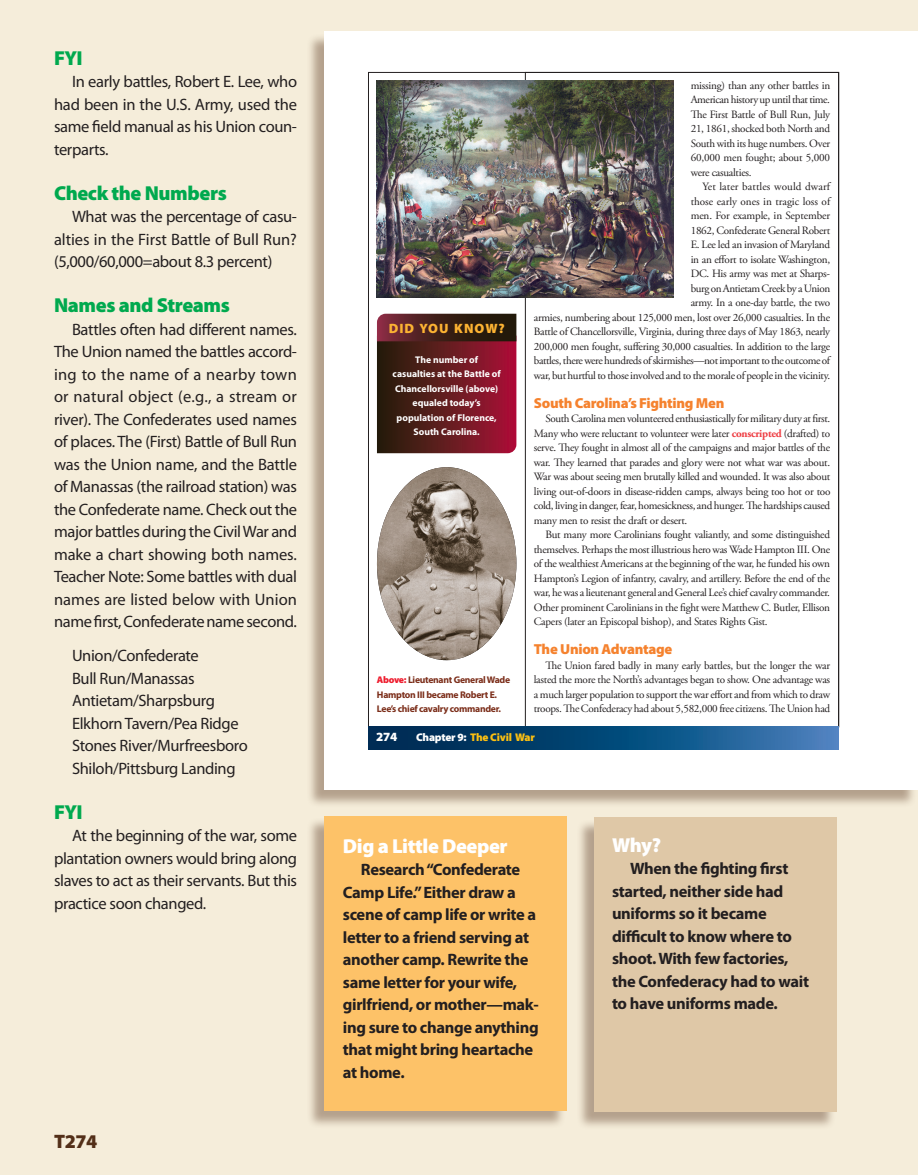
<style>
.page{position:relative;width:918px;height:1175px;background:#fff}
.page>*{position:absolute;margin:0;border:0;box-sizing:border-box;transform-origin:0 0}
.B{font:900 20.25px "Myriad Pro";letter-spacing:-.02em;color:#00a94e}
.D{font:900 20.25px "Myriad Pro";letter-spacing:-.02em;color:#fff}
.t1{font:900 19.5px "Myriad Pro";color:#532f18}
.Body_Text{font:16.5px/22.5px "Myriad Pro";letter-spacing:-.02em;color:#231f20;text-align:justify}
.Body_San_Serif{font:700 16.5px/22.5px "Myriad Pro";letter-spacing:-.02em;color:#231f20}
.t2{font:900 14.55px "Myriad Pro";letter-spacing:-.02em;color:#f5822e}
.t3{font:900 13.5px "Myriad Pro";letter-spacing:.075em;color:#fcb333}
.t4{font:900 12.6px "Myriad Pro";color:#fff}
.t5{font:11.1px/14.5px "Adobe Garamond Pro";letter-spacing:-.025em;color:#231f20;text-align:justify}
.t6{font:11.1px "Adobe Garamond Pro";color:#231f20}
.t7{font:11.1px "Adobe Garamond Pro";letter-spacing:.01em;color:#231f20}
.t8{font:900 11.1px "Myriad Pro";letter-spacing:-.02em;color:#fdc011}
.t9{font:700 9.75px/14.5px "Myriad Pro";color:#fff;text-align:center}
.t10{font:700 9.75px/14.5px "Myriad Pro";letter-spacing:-.03em;color:#7b2d19}
.s1{font-weight:700;color:#ee3d43}
.s2{font-weight:900;color:#ee1b2d}
.s3{color:#fff}
</style>
<div class="page">
<div style="left:0;top:0;width:918px;height:1174px;background:#f5edda"></div>
<div style="left:306px;top:33px;width:611px;height:775px;background:#532f18;opacity:.4"></div>
<div style="left:324px;top:32px;width:594px;height:758px;background:#fff"></div>
<svg style="left:377px;top:314px;width:139px;height:139px;background:#5e1a1f"></svg>
<img style="left:377px;top:81px;width:296px;height:216px">
<img style="left:377px;top:467px;width:139px;height:193px">
<svg style="left:368px;top:726px;width:471px;height:23px;background:#114d7e"></svg>
<div style="left:306px;top:817px;width:260px;height:311px;background:#532f18;opacity:.4"></div>
<div style="left:324px;top:816px;width:243px;height:295px;background:#fdc268"></div>
<div style="left:576px;top:819px;width:260px;height:310px;background:#532f18;opacity:.4"></div>
<div style="left:594px;top:818px;width:243px;height:294px;background:#dfc8a7"></div>
<p class="B" style="left:54px;top:44px;width:30px">FYI</p>
<p class="Body_Text" style="left:54px;top:70px;width:245px;text-indent:18px">In early battles, Robert E. Lee, who had been in the U.S. Army, used the same field manual as his Union coun&shy;terparts.</p>
<p class="B" style="left:54px;top:179px;width:174px">Check the Numbers</p>
<p class="Body_Text" style="left:54px;top:205px;width:245px;text-indent:18px">What was the percentage of casu&shy;alties in the First Battle of Bull Run? (5,000/60,000=about 8.3 percent)</p>
<p class="B" style="left:54px;top:292px;width:178px">Names and Streams</p>
<p class="Body_Text" style="left:54px;top:318px;width:245px;text-indent:18px">Battles often had different names.<br>The Union named the battles accord&shy;ing to the name of a nearby town or natural object (e.g., a stream or river). The Confederates used names of places. The (First) Battle of Bull Run was the Union name, and the Battle of Manassas (the railroad station) was the Confederate name. Check out the major battles during the Civil War and make a chart showing both names.<br>Teacher Note: Some battles with dual names are listed below with Union name first, Confederate name second.</p>
<p class="Body_Text" style="left:72px;top:644px;width:128px">Union/Confederate</p>
<p class="Body_Text" style="left:72px;top:666px;width:124px">Bull Run/Manassas</p>
<p class="Body_Text" style="left:72px;top:689px;width:144px">Antietam/Sharpsburg</p>
<p class="Body_Text" style="left:72px;top:711px;width:168px">Elkhorn Tavern/Pea Ridge</p>
<p class="Body_Text" style="left:72px;top:734px;width:177px">Stones River/Murfreesboro</p>
<p class="Body_Text" style="left:72px;top:756px;width:165px">Shiloh/Pittsburg Landing</p>
<p class="B" style="left:54px;top:798px;width:30px">FYI</p>
<p class="Body_Text" style="left:54px;top:824px;width:245px;text-indent:18px">At the beginning of the war, some plantation owners would bring along slaves to act as their servants. But this practice soon changed.</p>
<p class="D" style="left:343px;top:832px;width:166px">Dig a Little Deeper</p>
<p class="t5" style="left:691px;top:79px;width:141px">missing) than any other battles in</p>
<p class="t5" style="left:691px;top:93px;width:141px">American history up until that time.</p>
<p class="t5" style="left:691px;top:108px;width:141px">The First Battle of Bull Run, July</p>
<p class="t5" style="left:691px;top:122px;width:141px">21, 1861, shocked both North and</p>
<p class="t5" style="left:691px;top:137px;width:141px">South with its huge numbers. Over</p>
<p class="t5" style="left:691px;top:151px;width:141px">60,000 men fought; about 5,000</p>
<p class="t5" style="left:691px;top:165px;width:62px">were casualties.</p>
<p class="t7" style="left:702px;top:180px;width:129px">Yet later battles would dwarf</p>
<p class="t6" style="left:691px;top:195px;width:141px">those early ones in tragic loss of</p>
<p class="t5" style="left:691px;top:209px;width:141px">men. For example, in September</p>
<p class="t5" style="left:691px;top:223px;width:141px">1862, Confederate General Robert</p>
<p class="t5" style="left:691px;top:238px;width:141px">E. Lee led an invasion of Maryland</p>
<p class="t5" style="left:691px;top:252px;width:141px">in an effort to isolate Washington,</p>
<p class="t5" style="left:691px;top:267px;width:141px">DC. His army was met at Sharps-</p>
<p class="t5" style="left:691px;top:281px;width:141px">burg on Antietam Creek by a Union</p>
<p class="t5" style="left:691px;top:296px;width:141px">army. In a one-day battle, the two</p>
<p class="t5" style="left:534px;top:310px;width:298px">armies, numbering about 125,000 men, lost over 26,000 casualties. In the</p>
<p class="t5" style="left:534px;top:325px;width:298px">Battle of Chancellorsville, Virginia, during three days of May 1863, nearly</p>
<p class="t5" style="left:534px;top:339px;width:298px">200,000 men fought, suffering 30,000 casualties. In addition to the large</p>
<p class="t5" style="left:534px;top:354px;width:298px">battles, there were hundreds of skirmishes—not important to the outcome of</p>
<p class="t5" style="left:534px;top:368px;width:298px">war, but hurtful to those involved and to the morale of people in the vicinity.</p>
<p class="t2" style="left:534px;top:393px;width:192px">South Carolina’s Fighting Men</p>
<p class="t5" style="left:545px;top:412px;width:286px">South Carolina men volunteered enthusiastically for military duty at first.</p>
<p class="t5" style="left:534px;top:426px;width:298px">Many who were reluctant to volunteer were later <span class="s1">conscripted</span> (drafted) to</p>
<p class="t5" style="left:534px;top:441px;width:298px">serve. They fought in almost all of the campaigns and major battles of the</p>
<p class="t5" style="left:534px;top:455px;width:298px">war. They learned that parades and glory were not what war was about.</p>
<p class="t5" style="left:534px;top:470px;width:298px">War was about seeing men brutally killed and wounded. It was also about</p>
<p class="t5" style="left:534px;top:484px;width:298px">living out-of-doors in disease-ridden camps, always being too hot or too</p>
<p class="t5" style="left:534px;top:499px;width:298px">cold, living in danger, fear, homesickness, and hunger. The hardships caused</p>
<p class="t5" style="left:534px;top:513px;width:155px">many men to resist the draft or desert.</p>
<p class="t5" style="left:545px;top:528px;width:286px">But many more Carolinians fought valiantly, and some distinguished</p>
<p class="t5" style="left:534px;top:542px;width:298px">themselves. Perhaps the most illustrious hero was Wade Hampton III. One</p>
<p class="t5" style="left:534px;top:557px;width:298px">of the wealthiest Americans at the beginning of the war, he funded his own</p>
<p class="t5" style="left:534px;top:571px;width:298px">Hampton’s Legion of infantry, cavalry, and artillery. Before the end of the</p>
<p class="t5" style="left:534px;top:586px;width:298px">war, he was a lieutenant general and General Lee’s chief cavalry commander.</p>
<p class="t5" style="left:534px;top:600px;width:298px">Other prominent Carolinians in the fight were Matthew C. Butler, Ellison</p>
<p class="t5" style="left:534px;top:615px;width:235px">Capers (later an Episcopal bishop), and States Rights Gist.</p>
<p class="t2" style="left:534px;top:639px;width:140px">The Union Advantage</p>
<p class="t5" style="left:534px;top:658px;width:298px;text-indent:12px">The Union fared badly in many early battles, but the longer the war lasted the more the North’s advantages began to show. One advantage was a much larger population to support the war effort and from which to draw troops. The Confederacy had about 5,582,000 free citizens. The Union had</p>
<p class="t3" style="left:389px;top:319px;width:118px">DID YOU KNOW?</p>
<p class="t9" style="left:393px;top:352px;width:110px">The number of casualties at the Battle of<br>Chancellorsville (above) equaled today’s population of Florence,<br>South Carolina.</p>
<p class="t10" style="left:377px;top:672px;width:135px"><span class="s2">Above:</span> Lieutenant General Wade<br>Hampton III became Robert E.<br>Lee’s chief cavalry commander.</p>
<p class="t4" style="left:376px;top:728px;width:23px">274</p>
<p class="t8" style="left:416px;top:730px;width:120px"><span class="s3">Chapter 9:</span> The Civil War</p>
<p class="D" style="left:612px;top:831px;width:51px">Why?</p>
<p class="Body_San_Serif" style="left:612px;top:856px;width:199px;text-indent:18px">When the fighting first started, neither side had uniforms so it became difficult to know where to shoot. With few factories, the Confederacy had to wait to have uniforms made.</p>
<p class="Body_San_Serif" style="left:343px;top:857px;width:197px;text-indent:18px">Research “Confederate<br>Camp Life.” Either draw a scene of camp life or write a letter to a friend serving at another camp. Rewrite the same letter for your wife, girlfriend, or mother—mak&shy;ing sure to change anything that might bring heartache at home.</p>
<h2 class="t1" style="left:54px;top:1128px;width:45px">T274</h2>
</div>
